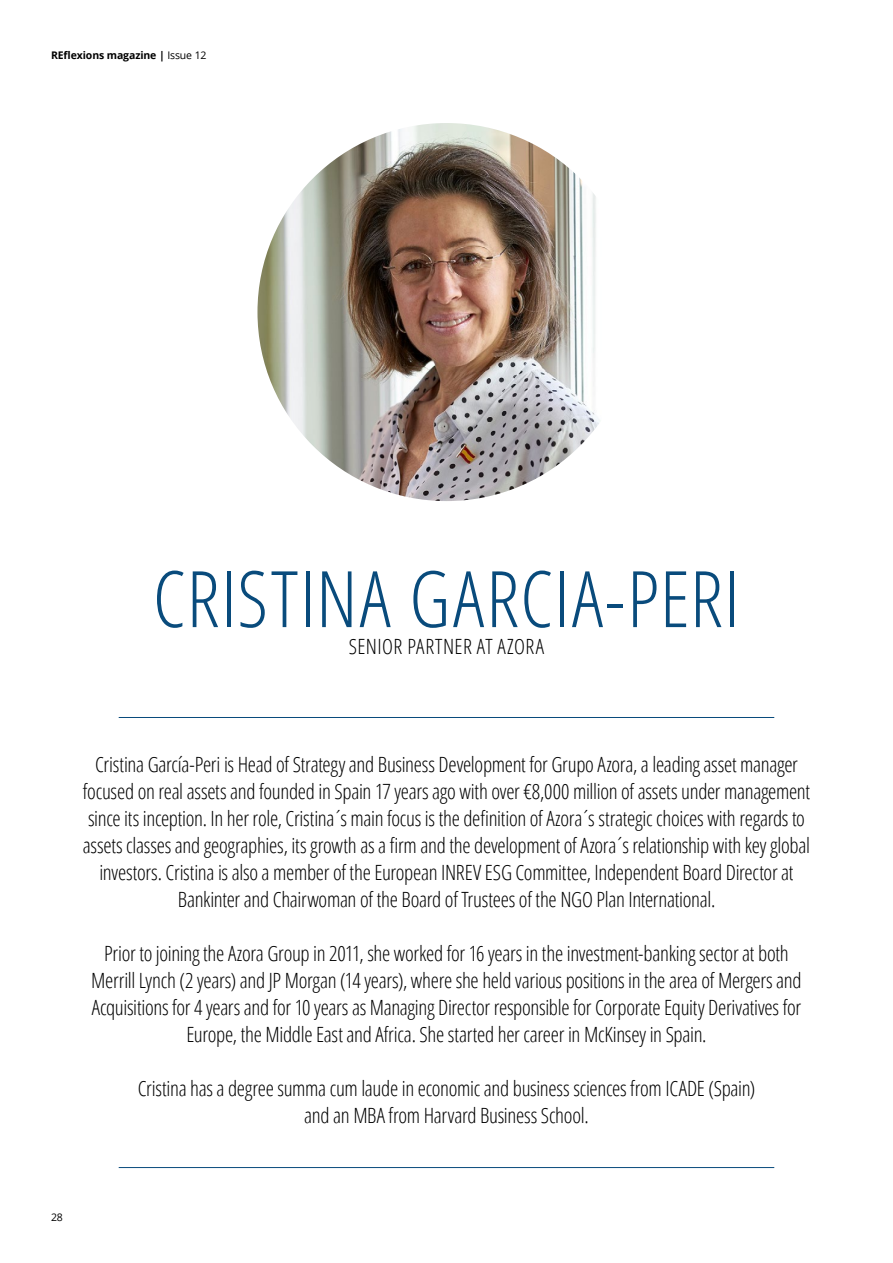
<style>
.page{position:relative;width:893px;height:1263px;background:#fff}
.page>*{position:absolute;margin:0;border:0;box-sizing:border-box;transform-origin:0 0}
.t1{font:300 condensed 78px "Open Sans";letter-spacing:.015em;color:#094b7c}
.t2{font:300 condensed 21px/27px "Open Sans";letter-spacing:-.015em;color:#000;text-align:center}
.t3{font:300 condensed 21px "Open Sans";letter-spacing:.02em;color:#000}
.t4{font:700 10.5px "Open Sans";letter-spacing:-.01em;color:#000}
.t5{font:10.5px "Open Sans";color:#000}
.s1{font-weight:400}
</style>
<div class="page">
<img style="left:257px;top:123px;width:378px;height:378px;border-radius:189px">
<hr style="left:119px;top:717px;width:655px;height:1px;background:#094b7c">
<hr style="left:119px;top:1167px;width:655px;height:1px;background:#094b7c">
<p class="t4" style="left:51px;top:48px;width:157px">REflexions magazine | <span class="s1">Issue 12</span></p>
<h1 class="t1" style="left:153px;top:546px;width:589px">CRISTINA GARCIA-PERI</h1>
<p class="t3" style="left:349px;top:632px;width:197px">SENIOR PARTNER AT AZORA</p>
<p class="t2" style="left:83px;top:750px;width:729px">Cristina García-Peri is Head of Strategy and Business Development for Grupo Azora, a leading asset manager focused on real assets and founded in Spain 17 years ago with over €8,000 million of assets under management since its inception. In her role, Cristina´s main focus is the definition of Azora´s strategic choices with regards to assets classes and geographies, its growth as a firm and the development of Azora´s relationship with key global investors. Cristina is also a member of the European INREV ESG Committee, Independent Board Director at Bankinter and Chairwoman of the Board of Trustees of the NGO Plan International.</p>
<p class="t2" style="left:91px;top:939px;width:712px">Prior to joining the Azora Group in 2011, she worked for 16 years in the investment-banking sector at both Merrill Lynch (2 years) and JP Morgan (14 years), where she held various positions in the area of Mergers and Acquisitions for 4 years and for 10 years as Managing Director responsible for Corporate Equity Derivatives for Europe, the Middle East and Africa. She started her career in McKinsey in Spain.</p>
<p class="t2" style="left:138px;top:1074px;width:619px">Cristina has a degree summa cum laude in economic and business sciences from ICADE (Spain) and an MBA from Harvard Business School.</p>
<p class="t5" style="left:51px;top:1210px;width:13px">28</p>
</div>
